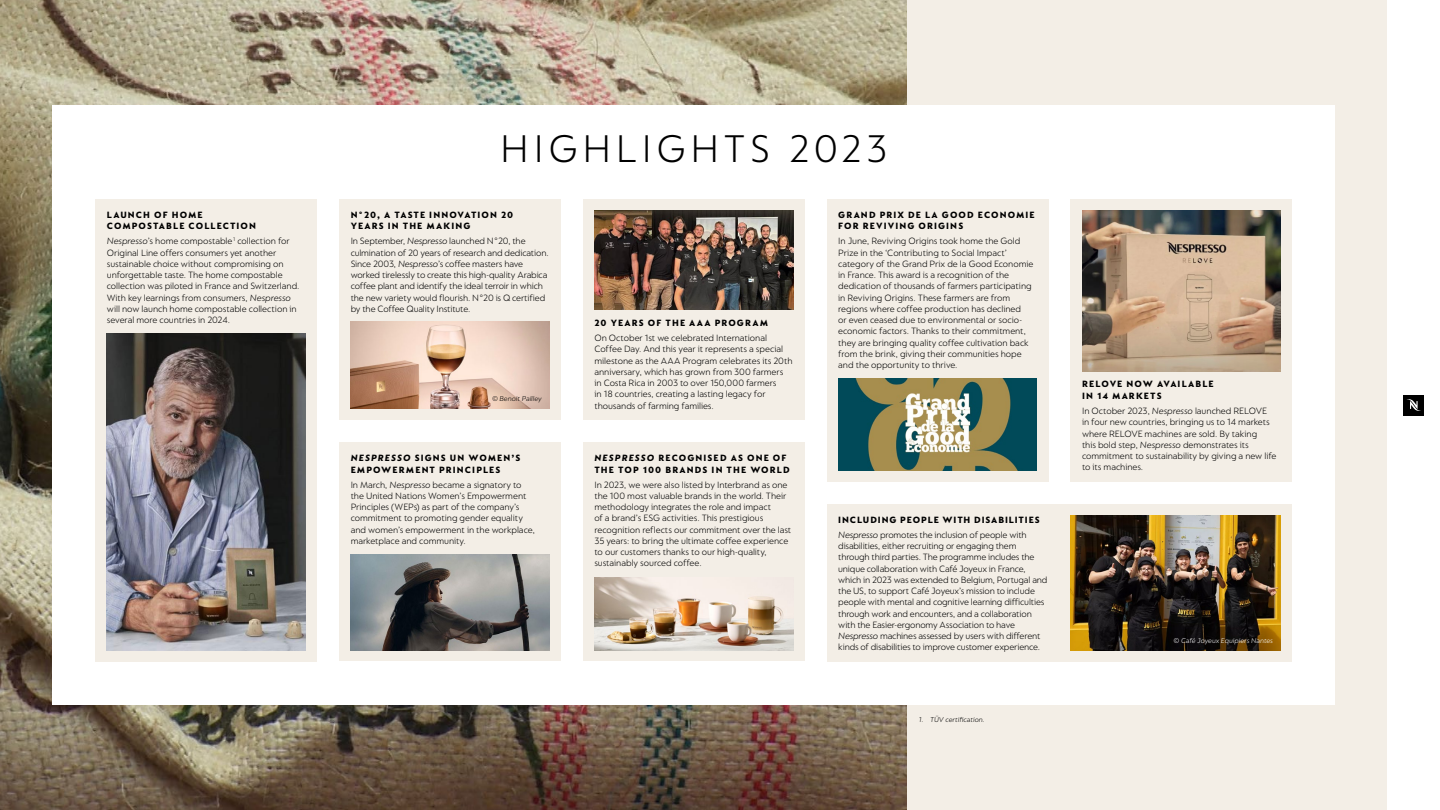
<style>
.page{position:relative;width:1440px;height:810px;background:#fff}
.page>*{position:absolute;margin:0;border:0;box-sizing:border-box;transform-origin:0 0}
.t1{font:300 41.25px "Nespresso Lucas";letter-spacing:.11em;color:#000}
.t2{font:300 9.75px/11.2px "Nespresso Lucas";letter-spacing:-.01em;color:#000}
.t3{font:9.75px/11.7px "Nespresso Lucas Xtra Bd";letter-spacing:.11em;color:#000}
.t4{font:italic 300 7.5px "Nespresso Lucas";color:#000}
.t5{font:italic 300 7.5px "Nespresso Lucas";color:#fff}
.s1{font-style:italic}
</style>
<div class="page">
<img style="left:0;top:0;width:908px;height:810px">
<div style="left:908px;top:0;width:480px;height:810px;background:#f3eee6"></div>
<div style="left:52px;top:105px;width:1283px;height:600px;background:#fff"></div>
<div style="left:583px;top:442px;width:221px;height:220px;background:#f3eee6"></div>
<div style="left:827px;top:199px;width:221px;height:283px;background:#f3eee6"></div>
<div style="left:827px;top:504px;width:465px;height:158px;background:#f3eee6"></div>
<img style="left:1071px;top:516px;width:210px;height:134px">
<img style="left:838px;top:379px;width:199px;height:91px">
<div style="left:1071px;top:199px;width:221px;height:283px;background:#f3eee6"></div>
<img style="left:1082px;top:210px;width:199px;height:161px">
<img style="left:594px;top:578px;width:199px;height:72px">
<div style="left:96px;top:199px;width:221px;height:463px;background:#f3eee6"></div>
<img style="left:107px;top:333px;width:198px;height:317px">
<div style="left:339px;top:199px;width:221px;height:221px;background:#f3eee6"></div>
<div style="left:339px;top:442px;width:221px;height:220px;background:#f3eee6"></div>
<img style="left:351px;top:554px;width:198px;height:96px">
<img style="left:351px;top:322px;width:198px;height:87px">
<div style="left:583px;top:199px;width:221px;height:221px;background:#f3eee6"></div>
<img style="left:594px;top:210px;width:199px;height:99px">
<div style="left:1404px;top:395px;width:20px;height:20px;background:#000"></div>
<svg style="left:1407px;top:399px;width:14px;height:12px"></svg>
<p class="t3" style="left:107px;top:208px;width:151px">LAUNCH OF HOME<br>COMPOSTABLE COLLECTION</p>
<p class="t2" style="left:107px;top:235px;width:194px"><span class="s1">Nespresso</span>’s home compostable <sup>1</sup> collection for Original Line offers consumers yet another sustainable choice without compromising on unforgettable taste. The home compostable collection was piloted in France and Switzerland.<br>With key learnings from consumers, <span class="s1">Nespresso </span>will now launch home compostable collection in several more countries in 2024.</p>
<h1 class="t1" style="left:500px;top:125px;width:389px">HIGHLIGHTS 2023</h1>
<p class="t3" style="left:351px;top:208px;width:164px">N°20, A TASTE INNOVATION 20<br>YEARS IN THE MAKING</p>
<p class="t2" style="left:351px;top:235px;width:200px">In September, <span class="s1">Nespresso</span> launched N°20, the culmination of 20 years of research and dedication.<br>Since 2003, <span class="s1">Nespresso</span>’s coffee masters have worked tirelessly to create this high-quality Arabica coffee plant and identify the ideal terroir in which the new variety would flourish. N°20 is Q certified by the Coffee Quality Institute.</p>
<p class="t4" style="left:492px;top:394px;width:51px">© Benoit Pailley</p>
<p class="t3" style="left:351px;top:452px;width:171px"><span class="s1">NESPRESSO</span> SIGNS UN WOMEN’S<br>EMPOWERMENT PRINCIPLES</p>
<p class="t2" style="left:351px;top:479px;width:186px">In March, <span class="s1">Nespresso</span> became a signatory to the United Nations Women’s Empowerment Principles (WEPs) as part of the company’s commitment to promoting gender equality and women’s empowerment in the workplace, marketplace and community.</p>
<p class="t3" style="left:594px;top:317px;width:175px">20 YEARS OF THE AAA PROGRAM</p>
<p class="t2" style="left:594px;top:332px;width:200px">On October 1st we celebrated International Coffee Day. And this year it represents a special milestone as the AAA Program celebrates its 20th anniversary, which has grown from 300 farmers in Costa Rica in 2003 to over 150,000 farmers<br>in 18 countries, creating a lasting legacy for thousands of farming families.</p>
<p class="t3" style="left:595px;top:452px;width:197px"><span class="s1">NESPRESSO</span> RECOGNISED AS ONE OF<br>THE TOP 100 BRANDS IN THE WORLD</p>
<p class="t2" style="left:594px;top:479px;width:198px">In 2023, we were also listed by Interbrand as one the 100 most valuable brands in the world. Their methodology integrates the role and impact<br>of a brand’s ESG activities. This prestigious recognition reflects our commitment over the last 35 years: to bring the ultimate coffee experience to our customers thanks to our high-quality, sustainably sourced coffee.</p>
<p class="t3" style="left:838px;top:208px;width:198px">GRAND PRIX DE LA GOOD ECONOMIE<br>FOR REVIVING ORIGINS</p>
<p class="t2" style="left:838px;top:235px;width:197px">In June, Reviving Origins took home the Gold Prize in the ‘Contributing to Social Impact’ category of the Grand Prix de la Good Economie in France. This award is a recognition of the dedication of thousands of farmers participating in Reviving Origins. These farmers are from regions where coffee production has declined<br>or even ceased due to environmental or socio&shy;economic factors. Thanks to their commitment, they are bringing quality coffee cultivation back from the brink, giving their communities hope and the opportunity to thrive.</p>
<p class="t3" style="left:838px;top:514px;width:203px">INCLUDING PEOPLE WITH DISABILITIES</p>
<p class="t2" style="left:838px;top:529px;width:211px"><span class="s1">Nespresso</span> promotes the inclusion of people with disabilities, either recruiting or engaging them through third parties. The programme includes the unique collaboration with Café Joyeux in France, which in 2023 was extended to Belgium, Portugal and the US, to support Café Joyeux’s mission to include people with mental and cognitive learning difficulties through work and encounters, and a collaboration with the Easier-ergonomy Association to have <span class="s1">Nespresso</span> machines assessed by users with different kinds of disabilities to improve customer experience.</p>
<p class="t4" style="left:919px;top:715px;width:67px">1. TÜV certification.</p>
<p class="t3" style="left:1082px;top:378px;width:133px">RELOVE NOW AVAILABLE<br>IN 14 MARKETS</p>
<p class="t2" style="left:1082px;top:405px;width:196px">In October 2023, <span class="s1">Nespresso</span> launched RELOVE in four new countries, bringing us to 14 markets where RELOVE machines are sold. By taking<br>this bold step, <span class="s1">Nespresso</span> demonstrates its commitment to sustainability by giving a new life to its machines.</p>
<p class="t5" style="left:1174px;top:636px;width:101px">© Café Joyeux Equipiers Nantes</p>
</div>
